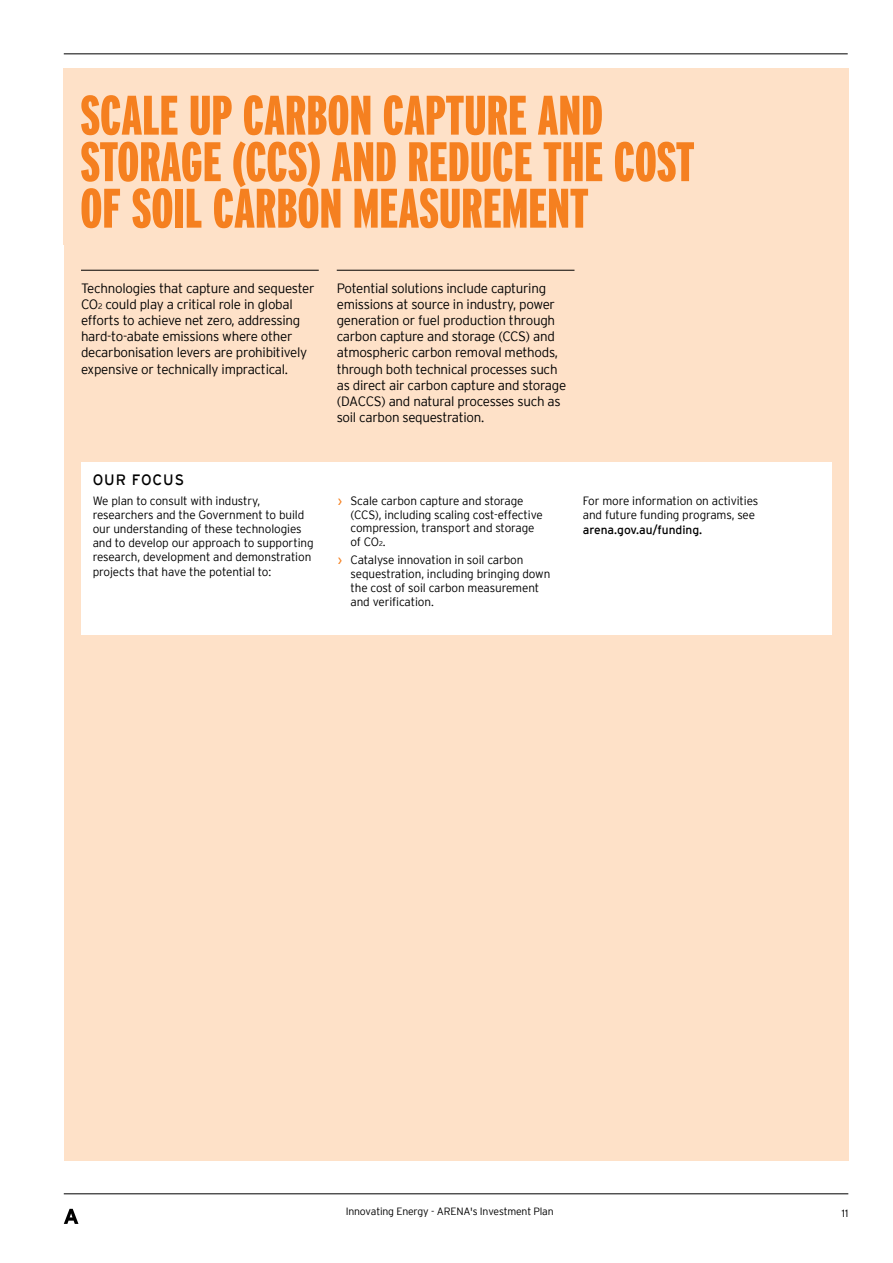
<style>
.page{position:relative;width:893px;height:1263px;background:#fff}
.page>*{position:absolute;margin:0;border:0;box-sizing:border-box;transform-origin:0 0}
.t1{font:900 extra-condensed 55.5px/46.5px "Interstate";color:#f58020}
.t2{font:15px "Interstate";letter-spacing:.06em;color:#000}
.t3{font:300 13.5px/16.2px "Interstate";letter-spacing:-.02em;color:#000}
.t4{font:300 12px/14.1px "Interstate";letter-spacing:-.01em;color:#000}
.t5{font:12px "Interstate";color:#000}
.t6{font:300 10.5px "Interstate";letter-spacing:-.02em;color:#000}
.s1{font-size:7.8px}
.s2{font-weight:400;color:#f58020}
.s3{font-size:7.05px}
</style>
<div class="page">
<hr style="left:64px;top:1193px;width:784px;height:1px;background:#000">
<svg style="left:64px;top:1209px;width:14px;height:15px"></svg>
<div style="left:64px;top:68px;width:784px;height:1093px;background:#fee1c8"></div>
<hr style="left:64px;top:54px;width:784px;height:1px;background:#000">
<hr style="left:81px;top:270px;width:238px;height:1px;background:#000">
<hr style="left:337px;top:270px;width:237px;height:1px;background:#000">
<div style="left:81px;top:462px;width:750px;height:172px;background:#fff"></div>
<h1 class="t1" style="left:80px;top:92px;width:616px">SCALE UP CARBON CAPTURE AND<br>STORAGE (CCS) AND REDUCE THE COST<br>OF SOIL CARBON MEASUREMENT</h1>
<p class="t3" style="left:81px;top:280px;width:235px">Technologies that capture and sequester CO<span class="s1">2</span> could play a critical role in global efforts to achieve net zero, addressing hard-to-abate emissions where other decarbonisation levers are prohibitively expensive or technically impractical.</p>
<p class="t3" style="left:337px;top:280px;width:231px">Potential solutions include capturing emissions at source in industry, power generation or fuel production through carbon capture and storage (CCS) and atmospheric carbon removal methods, through both technical processes such as direct air carbon capture and storage (DACCS) and natural processes such as soil carbon sequestration.</p>
<p class="t2" style="left:93px;top:471px;width:93px">OUR FOCUS</p>
<p class="t4" style="left:93px;top:494px;width:222px">We plan to consult with industry, researchers and the Government to build our understanding of these technologies and to develop our approach to supporting research, development and demonstration projects that have the potential to:</p>
<p class="t4" style="left:351px;top:493px;width:194px;text-indent:-13px"><span class="s2">›</span> Scale carbon capture and storage (CCS), including scaling cost-effective compression, transport and storage of CO<span class="s3">2</span>.</p>
<p class="t4" style="left:351px;top:553px;width:201px;text-indent:-13px"><span class="s2">›</span> Catalyse innovation in soil carbon sequestration, including bringing down the cost of soil carbon measurement and verification.</p>
<p class="t4" style="left:583px;top:494px;width:177px">For more information on activities and future funding programs, see</p>
<p class="t5" style="left:583px;top:523px;width:121px">arena.gov.au/funding.</p>
<p class="t6" style="left:346px;top:1206px;width:209px">Innovating Energy - ARENA's Investment Plan</p>
<p class="t6" style="left:842px;top:1207px;width:8px">11</p>
</div>
